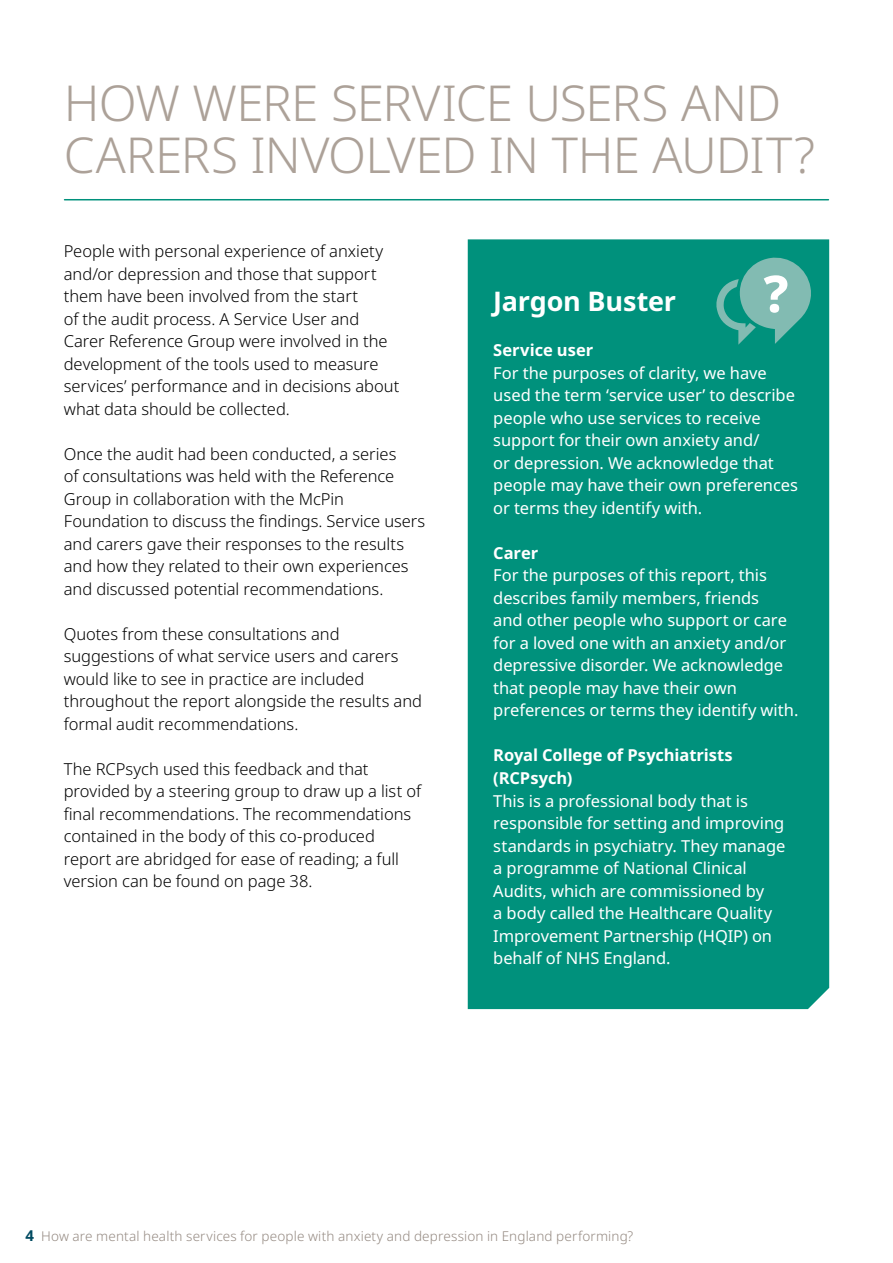
<style>
.page{position:relative;width:893px;height:1263px;background:#fff}
.page>*{position:absolute;margin:0;border:0;box-sizing:border-box;transform-origin:0 0}
.t1{font:300 49.5px/52.5px "Noto Sans";letter-spacing:-.02em;color:#aca198}
.t2{font:700 27px "Noto Sans";letter-spacing:-.01em;color:#fff}
.t3{font:300 16.5px/22.5px "Noto Sans";letter-spacing:-.005em;color:#000}
.t4{font:16.5px/22.5px "Noto Sans";letter-spacing:-.005em;color:#fff}
.t5{font:700 16.5px/22.5px "Noto Sans";letter-spacing:-.005em;color:#fff}
.t6{font:300 13.5px "Noto Sans";letter-spacing:.01em;color:#958a82}
.s1{font-weight:700;font-size:15px;color:#004a61}
</style>
<div class="page">
<div style="left:468px;top:239px;width:361px;height:770px;background:#00917c"></div>
<svg style="left:716px;top:255px;width:95px;height:90px;background:#4dab9d"></svg>
<hr style="left:65px;top:199px;width:763px;height:1px;background:#00917c">
<h1 class="t1" style="left:64px;top:78px;width:753px">HOW WERE SERVICE USERS AND<br>CARERS INVOLVED IN THE AUDIT?</h1>
<p class="t3" style="left:64px;top:240px;width:337px">People with personal experience of anxiety and/or depression and those that support them have been involved from the start<br>of the audit process. A Service User and Carer Reference Group were involved in the development of the tools used to measure services’ performance and in decisions about what data should be collected.</p>
<p class="t3" style="left:64px;top:443px;width:363px">Once the audit had been conducted, a series<br>of consultations was held with the Reference Group in collaboration with the McPin Foundation to discuss the findings. Service users and carers gave their responses to the results and how they related to their own experiences and discussed potential recommendations.</p>
<p class="t3" style="left:64px;top:623px;width:360px">Quotes from these consultations and suggestions of what service users and carers would like to see in practice are included throughout the report alongside the results and formal audit recommendations.</p>
<p class="t3" style="left:64px;top:758px;width:359px">The RCPsych used this feedback and that provided by a steering group to draw up a list of final recommendations. The recommendations contained in the body of this co-produced report are abridged for ease of reading; a full version can be found on page 38.</p>
<h2 class="t2" style="left:493px;top:282px;width:184px">Jargon Buster</h2>
<p class="t5" style="left:493px;top:339px;width:101px">Service user</p>
<p class="t4" style="left:493px;top:362px;width:306px">For the purposes of clarity, we have used the term ‘service user’ to describe people who use services to receive support for their own anxiety and/<br>or depression. We acknowledge that people may have their own preferences or terms they identify with.</p>
<p class="t5" style="left:493px;top:542px;width:46px">Carer</p>
<p class="t4" style="left:493px;top:565px;width:307px">For the purposes of this report, this describes family members, friends<br>and other people who support or care for a loved one with an anxiety and/or depressive disorder. We acknowledge that people may have their own preferences or terms they identify with.</p>
<p class="t5" style="left:493px;top:745px;width:241px">Royal College of Psychiatrists (RCPsych)</p>
<p class="t4" style="left:493px;top:790px;width:294px">This is a professional body that is responsible for setting and improving standards in psychiatry. They manage a programme of National Clinical Audits, which are commissioned by<br>a body called the Healthcare Quality Improvement Partnership (HQIP) on behalf of NHS England.</p>
<p class="t6" style="left:26px;top:1226px;width:609px"><span class="s1">4</span> How are mental health services for people with anxiety and depression in England performing?</p>
</div>
